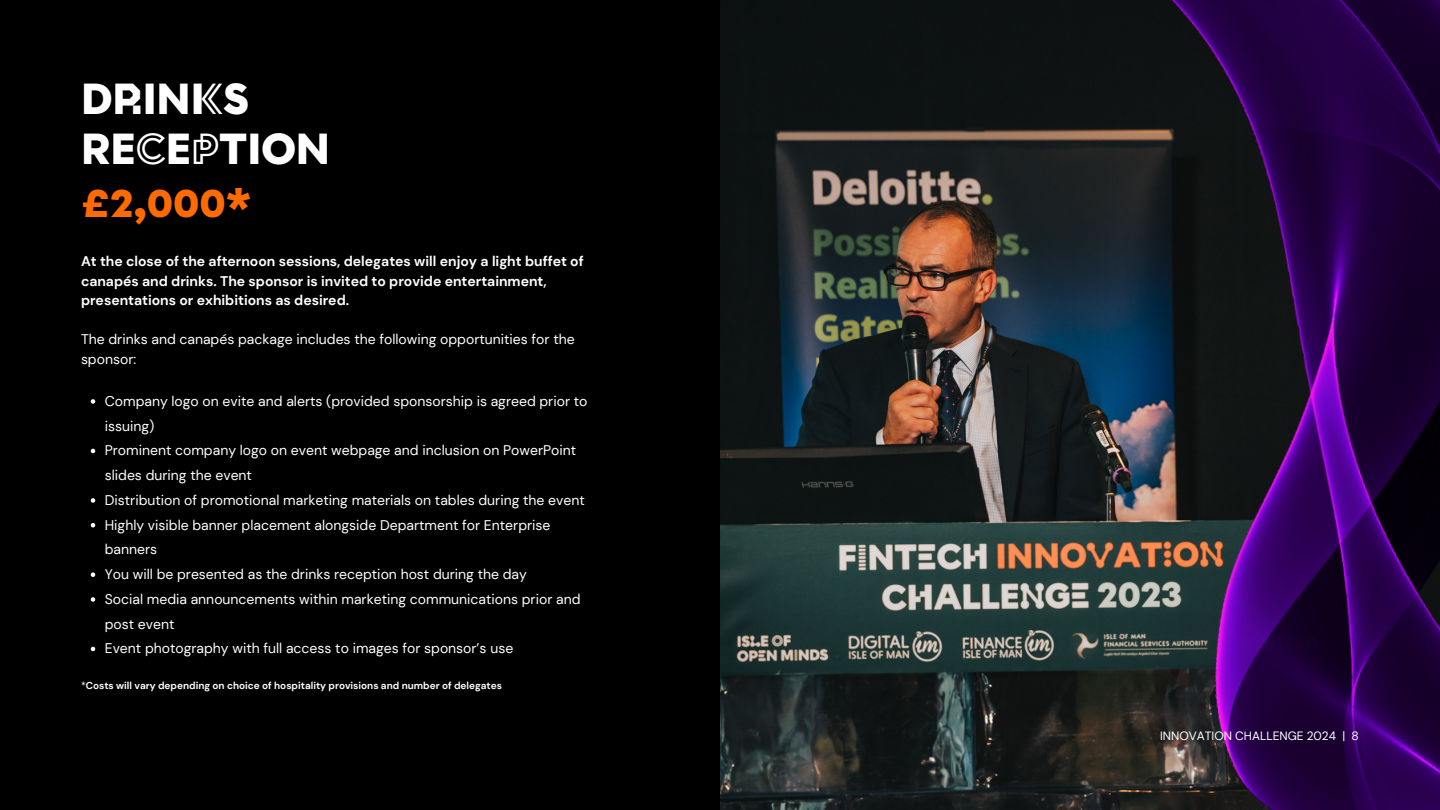
<style>
.page{position:relative;width:1440px;height:810px;background:#000}
.page>*{position:absolute;margin:0;border:0;box-sizing:border-box;transform-origin:0 0}
.t1{font:900 36px/50.2px "Open Mind Display";color:#fff}
.t2{font:900 32px "Open Mind Display";color:#ff6b00}
.t3{font:14px/24.8px "DM Sans";color:#fff}
.t4{font:700 14px/19.6px "DM Sans";color:#fff}
.t5{font:12px "DM Sans";color:#fff}
.t6{font:700 10px "DM Sans";color:#fff}
.s1{font-weight:400}
</style>
<div class="page">
<img style="left:720px;top:0;width:123px;height:810px">
<img style="left:843px;top:0;width:597px;height:810px">
<svg style="left:91px;top:399px;width:4px;height:5px"></svg>
<svg style="left:91px;top:449px;width:4px;height:4px"></svg>
<svg style="left:91px;top:498px;width:4px;height:5px"></svg>
<svg style="left:91px;top:523px;width:4px;height:4px"></svg>
<svg style="left:91px;top:572px;width:4px;height:5px"></svg>
<svg style="left:91px;top:597px;width:4px;height:5px"></svg>
<svg style="left:91px;top:647px;width:4px;height:4px"></svg>
<h3 class="t1" style="left:81px;top:76px;width:251px">DRINKS<br>RECEPTION</h3>
<p class="t2" style="left:81px;top:187px;width:171px">£2,000*</p>
<h4 class="t4" style="left:81px;top:252px;width:504px">At the close of the afternoon sessions, delegates will enjoy a light buffet of canapés and drinks. The sponsor is invited to provide entertainment, presentations or exhibitions as desired.</h4>
<p class="t3" style="left:81px;top:330px;width:495px;line-height:19.6px">The drinks and canapés package includes the following opportunities for the sponsor:</p>
<p class="t3" style="left:105px;top:389px;width:484px">Company logo on evite and alerts (provided sponsorship is agreed prior to issuing)</p>
<p class="t3" style="left:105px;top:438px;width:473px">Prominent company logo on event webpage and inclusion on PowerPoint slides during the event</p>
<p class="t3" style="left:105px;top:488px;width:482px">Distribution of promotional marketing materials on tables during the event</p>
<p class="t3" style="left:105px;top:513px;width:447px">Highly visible banner placement alongside Department for Enterprise banners</p>
<p class="t3" style="left:105px;top:562px;width:424px">You will be presented as the drinks reception host during the day</p>
<p class="t3" style="left:105px;top:587px;width:477px">Social media announcements within marketing communications prior and post event</p>
<p class="t3" style="left:105px;top:636px;width:410px">Event photography with full access to images for sponsor’s use</p>
<p class="t6" style="left:81px;top:680px;width:423px"><span class="s1">*</span>Costs will vary depending on choice of hospitality provisions and number of delegates</p>
<h5 class="t5" style="left:1160px;top:728px;width:200px">INNOVATION CHALLENGE 2024 | 8</h5>
</div>
